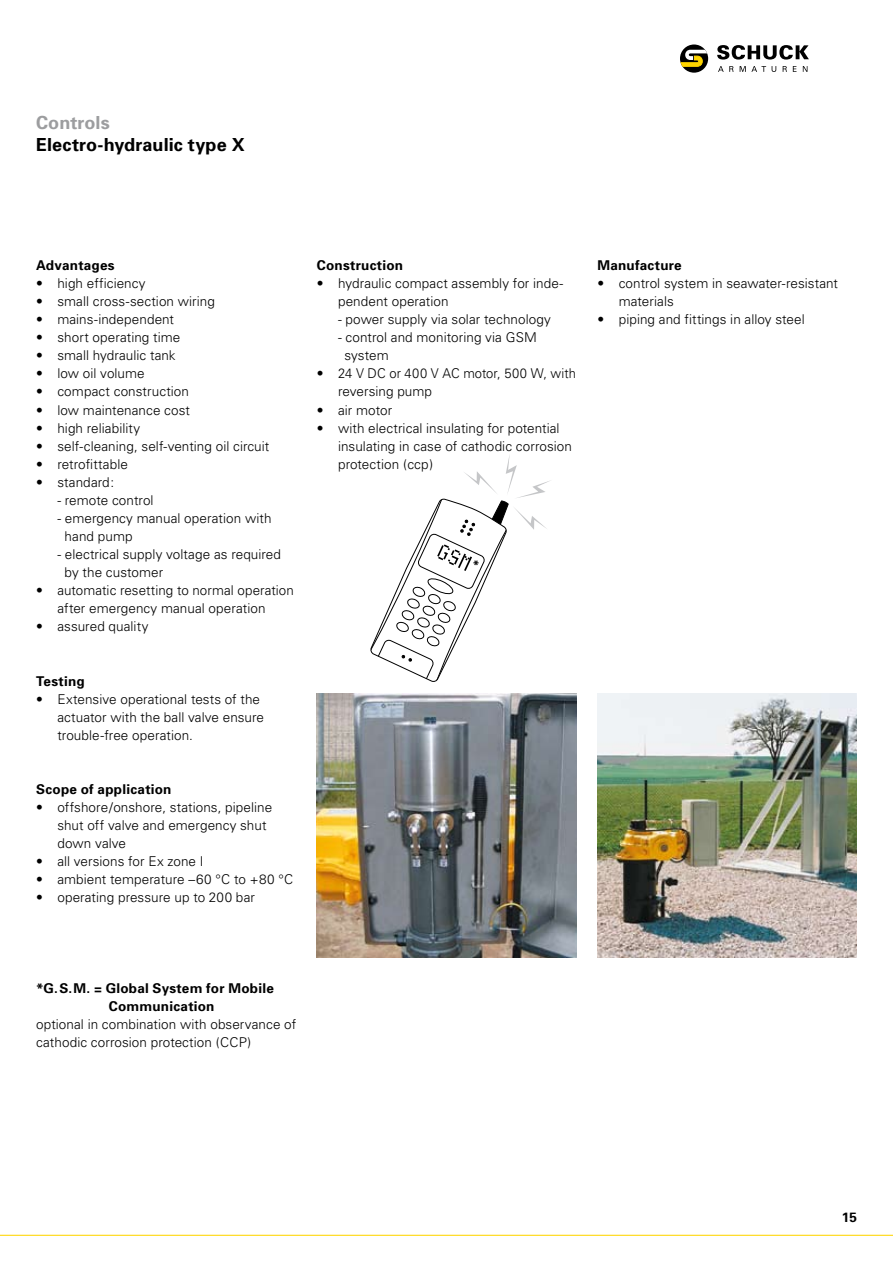
<style>
.page{position:relative;width:893px;height:1263px;background:#fff}
.page>*{position:absolute;margin:0;border:0;box-sizing:border-box;transform-origin:0 0}
.t1{font:700 18px "Univers";letter-spacing:.005em;color:#000}
.t2{font:700 18px "Univers";letter-spacing:.005em;color:#9c9d9f}
.t3{font:300 13.5px/18px "Univers";letter-spacing:.005em;color:#000}
.t4{font:700 13.5px/18px "Univers";letter-spacing:.02em;color:#000}
.t5{font:700 12px "Univers";color:#000}
</style>
<div class="page">
<svg style="left:0;top:1234px;width:893px;height:2px;background:#ffe876"></svg>
<svg style="left:717px;top:45px;width:92px;height:15px"></svg>
<svg style="left:718px;top:66px;width:15px;height:6px"></svg>
<svg style="left:740px;top:66px;width:26px;height:6px"></svg>
<svg style="left:772px;top:66px;width:4px;height:6px"></svg>
<svg style="left:783px;top:66px;width:4px;height:6px"></svg>
<svg style="left:793px;top:66px;width:3px;height:6px"></svg>
<svg style="left:803px;top:66px;width:4px;height:6px"></svg>
<svg style="left:680px;top:45px;width:28px;height:28px"></svg>
<svg style="left:680px;top:50px;width:28px;height:17px"></svg>
<img style="left:597px;top:693px;width:260px;height:264px">
<svg style="left:370px;top:455px;width:181px;height:227px"></svg>
<img style="left:317px;top:693px;width:259px;height:264px">
<h1 class="t2" style="left:36px;top:112px;width:75px">Controls</h1>
<h1 class="t1" style="left:36px;top:134px;width:210px">Electro-hydraulic type X</h1>
<p class="t4" style="left:36px;top:256px;width:80px">Advantages</p>
<p class="t3" style="left:36px;top:274px;width:111px">• high efficiency</p>
<p class="t3" style="left:36px;top:292px;width:180px">• small cross-section wiring</p>
<p class="t3" style="left:36px;top:310px;width:139px">• mains-independent</p>
<p class="t3" style="left:36px;top:328px;width:146px">• short operating time</p>
<p class="t3" style="left:36px;top:347px;width:141px">• small hydraulic tank</p>
<p class="t3" style="left:36px;top:365px;width:110px">• low oil volume</p>
<p class="t3" style="left:36px;top:383px;width:154px">• compact construction</p>
<p class="t3" style="left:36px;top:401px;width:155px">• low maintenance cost</p>
<p class="t3" style="left:36px;top:419px;width:106px">• high reliability</p>
<p class="t3" style="left:36px;top:437px;width:235px">• self-cleaning, self-venting oil circuit</p>
<p class="t3" style="left:36px;top:455px;width:93px">• retrofittable</p>
<p class="t3" style="left:36px;top:473px;width:79px">• standard:</p>
<p class="t3" style="left:57px;top:491px;width:98px">- remote control</p>
<p class="t3" style="left:65px;top:509px;width:208px;text-indent:-7px">- emergency manual operation with hand pump</p>
<p class="t3" style="left:65px;top:545px;width:218px;text-indent:-7px">- electrical supply voltage as required by the customer</p>
<p class="t3" style="left:36px;top:581px;width:259px;text-align:center">• automatic resetting to normal operation after emergency manual operation</p>
<p class="t3" style="left:36px;top:618px;width:114px">• assured quality</p>
<p class="t4" style="left:36px;top:672px;width:50px">Testing</p>
<p class="t3" style="left:57px;top:690px;width:208px;text-indent:-21px">• Extensive operational tests of the actuator with the ball valve ensure trouble-free operation.</p>
<p class="t4" style="left:36px;top:780px;width:137px">Scope of application</p>
<p class="t3" style="left:57px;top:798px;width:216px;text-indent:-21px">• offshore/onshore, stations, pipeline shut off valve and emergency shut down valve</p>
<p class="t3" style="left:36px;top:852px;width:169px">• all versions for Ex zone I</p>
<p class="t3" style="left:36px;top:870px;width:259px">• ambient temperature –60 °C to +80 °C</p>
<p class="t3" style="left:36px;top:889px;width:220px">• operating pressure up to 200 bar</p>
<p class="t4" style="left:317px;top:256px;width:88px">Construction</p>
<p class="t3" style="left:338px;top:274px;width:227px;text-indent:-21px">• hydraulic compact assembly for inde&shy;pendent operation</p>
<p class="t3" style="left:338px;top:310px;width:214px">- power supply via solar technology</p>
<p class="t3" style="left:344px;top:328px;width:194px;text-indent:-6px">- control and monitoring via GSM system</p>
<p class="t3" style="left:338px;top:365px;width:239px;text-indent:-21px">• 24 V DC or 400 V AC motor, 500 W, with reversing pump</p>
<p class="t3" style="left:317px;top:401px;width:77px">• air motor</p>
<p class="t3" style="left:338px;top:419px;width:235px;text-indent:-21px">• with electrical insulating for potential insulating in case of cathodic corrosion protection (ccp)</p>
<p class="t4" style="left:597px;top:256px;width:86px">Manufacture</p>
<p class="t3" style="left:619px;top:274px;width:221px;text-indent:-21px">• control system in seawater-resistant materials</p>
<p class="t3" style="left:597px;top:310px;width:209px">• piping and fittings in alloy steel</p>
<p class="t5" style="left:473px;top:558px;width:8px">*</p>
<p class="t4" style="left:109px;top:979px;width:167px;text-indent:-73px">*G.S.M. = Global System for Mobile<br>Communication</p>
<p class="t3" style="left:36px;top:1015px;width:262px">optional in combination with observance of cathodic corrosion protection (CCP)</p>
<p class="t4" style="left:842px;top:1208px;width:16px">15</p>
</div>
